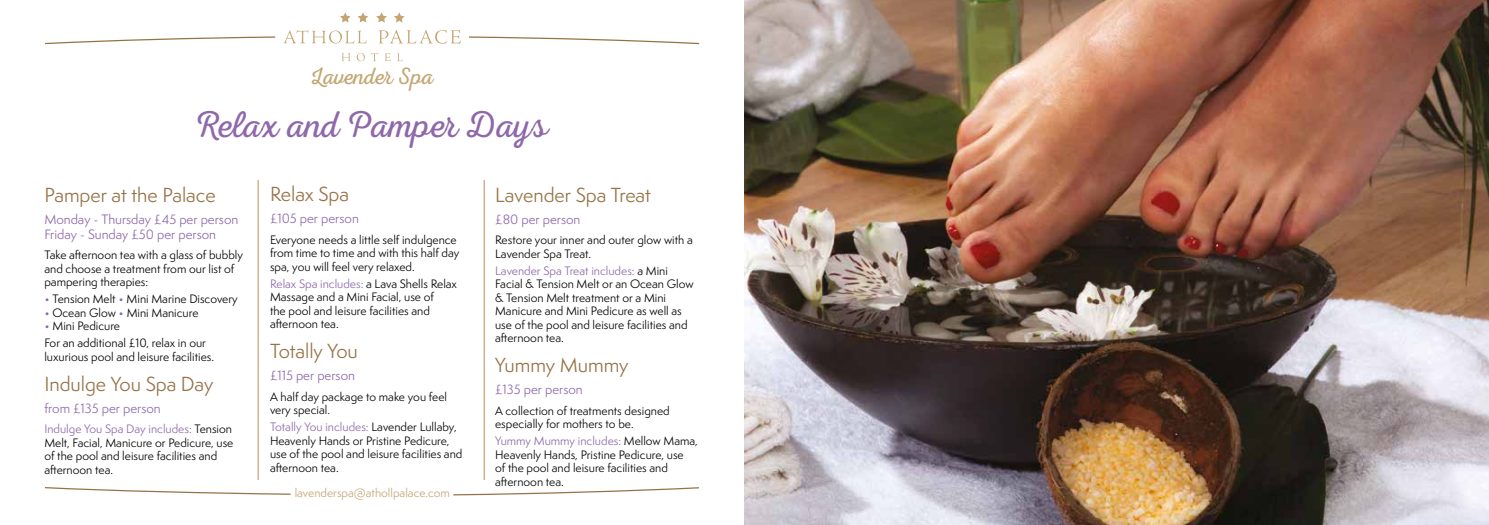
<style>
.page{position:relative;width:1489px;height:525px;background:#fff}
.page>*{position:absolute;margin:0;border:0;box-sizing:border-box;transform-origin:0 0}
.t1{font:37.5px "Nexa Rust Script L 00";letter-spacing:-.005em;color:#8e68aa}
.t2{font:23.75px "Nexa Rust Script L 00";color:#c3a572}
.t3{font:18.75px "Semplicita Pro";color:#957246}
.t4{font:12.5px/15px "Semplicita Pro";color:#8e68aa}
.t5{font:11.25px/13.5px "Semplicita Pro";color:#000}
.t6{font:11.25px "Semplicita Pro";color:#c3a572}
.s1{color:#8e68aa}
</style>
<div class="page">
<svg style="left:44px;top:487px;width:247px;height:8px"></svg>
<svg style="left:453px;top:487px;width:246px;height:9px"></svg>
<svg style="left:469px;top:36px;width:231px;height:9px"></svg>
<svg style="left:284px;top:30px;width:83px;height:14px"></svg>
<svg style="left:378px;top:30px;width:83px;height:14px"></svg>
<svg style="left:342px;top:53px;width:8px;height:8px"></svg>
<svg style="left:357px;top:53px;width:21px;height:8px"></svg>
<svg style="left:385px;top:53px;width:6px;height:8px"></svg>
<svg style="left:397px;top:53px;width:6px;height:8px"></svg>
<svg style="left:340px;top:12px;width:10px;height:11px"></svg>
<svg style="left:357px;top:12px;width:11px;height:11px"></svg>
<svg style="left:376px;top:12px;width:11px;height:11px"></svg>
<svg style="left:394px;top:12px;width:10px;height:11px"></svg>
<svg style="left:45px;top:36px;width:231px;height:9px"></svg>
<hr style="left:257px;top:180px;width:2px;height:299px;background:#c3a572">
<hr style="left:483px;top:180px;width:2px;height:299px;background:#c3a572">
<img style="left:744px;top:0;width:744px;height:524px">
<h2 class="t2" style="left:311px;top:63px;width:124px">Lavender Spa</h2>
<h1 class="t1" style="left:196px;top:104px;width:353px">Relax and Pamper Days</h1>
<h3 class="t3" style="left:495px;top:181px;width:157px">Lavender Spa Treat</h3>
<p class="t4" style="left:495px;top:211px;width:87px">£80 per person</p>
<p class="t5" style="left:495px;top:233px;width:199px">Restore your inner and outer glow with a<br>Lavender Spa Treat.</p>
<p class="t5" style="left:495px;top:263px;width:200px"><span class="s1">Lavender Spa Treat includes:</span> a Mini Facial &amp; Tension Melt or an Ocean Glow &amp; Tension Melt treatment or a Mini Manicure and Mini Pedicure as well as use of the pool and leisure facilities and afternoon tea.</p>
<h3 class="t3" style="left:495px;top:351px;width:135px">Yummy Mummy</h3>
<p class="t4" style="left:495px;top:381px;width:89px">£135 per person</p>
<p class="t5" style="left:495px;top:403px;width:176px">A collection of treatments designed especially for mothers to be.</p>
<p class="t5" style="left:495px;top:434px;width:204px"><span class="s1">Yummy Mummy includes:</span> Mellow Mama,<br>Heavenly Hands, Pristine Pedicure, use<br>of the pool and leisure facilities and afternoon tea.</p>
<h3 class="t3" style="left:270px;top:181px;width:81px">Relax Spa</h3>
<p class="t4" style="left:270px;top:211px;width:90px">£105 per person</p>
<p class="t5" style="left:270px;top:232px;width:191px">Everyone needs a little self indulgence from time to time and with this half day spa, you will feel very relaxed.</p>
<p class="t5" style="left:270px;top:276px;width:188px"><span class="s1">Relax Spa includes:</span> a Lava Shells Relax<br>Massage and a Mini Facial, use of<br>the pool and leisure facilities and afternoon tea.</p>
<h3 class="t3" style="left:270px;top:337px;width:89px">Totally You</h3>
<p class="t4" style="left:270px;top:367px;width:86px">£115 per person</p>
<p class="t5" style="left:270px;top:389px;width:179px">A half day package to make you feel very special.</p>
<p class="t5" style="left:270px;top:420px;width:194px"><span class="s1">Totally You includes:</span> Lavender Lullaby, Heavenly Hands or Pristine Pedicure, use of the pool and leisure facilities and afternoon tea.</p>
<h3 class="t3" style="left:44px;top:181px;width:173px">Pamper at the Palace</h3>
<p class="t4" style="left:44px;top:211px;width:195px">Monday - Thursday £45 per person<br>Friday - Sunday £50 per person</p>
<p class="t5" style="left:44px;top:248px;width:200px">Take afternoon tea with a glass of bubbly and choose a treatment from our list of pampering therapies:</p>
<p class="t5" style="left:44px;top:292px;width:195px"><span class="s1">•</span> Tension Melt <span class="s1">•</span> Mini Marine Discovery</p>
<p class="t5" style="left:44px;top:305px;width:156px"><span class="s1">•</span> Ocean Glow <span class="s1">•</span> Mini Manicure</p>
<p class="t5" style="left:44px;top:317px;width:163px;line-height:17px"><span class="s1">•</span> Mini Pedicure<br>For an additional £10, relax in our</p>
<p class="t5" style="left:44px;top:349px;width:171px">luxurious pool and leisure facilities.</p>
<h3 class="t3" style="left:44px;top:370px;width:170px">Indulge You Spa Day</h3>
<p class="t4" style="left:44px;top:400px;width:118px">from £135 per person</p>
<p class="t5" style="left:44px;top:422px;width:190px"><span class="s1">Indulge You Spa Day includes:</span> Tension<br>Melt, Facial, Manicure or Pedicure, use of the pool and leisure facilities and afternoon tea.</p>
<p class="t6" style="left:295px;top:484px;width:157px">lavenderspa@athollpalace.com</p>
</div>
